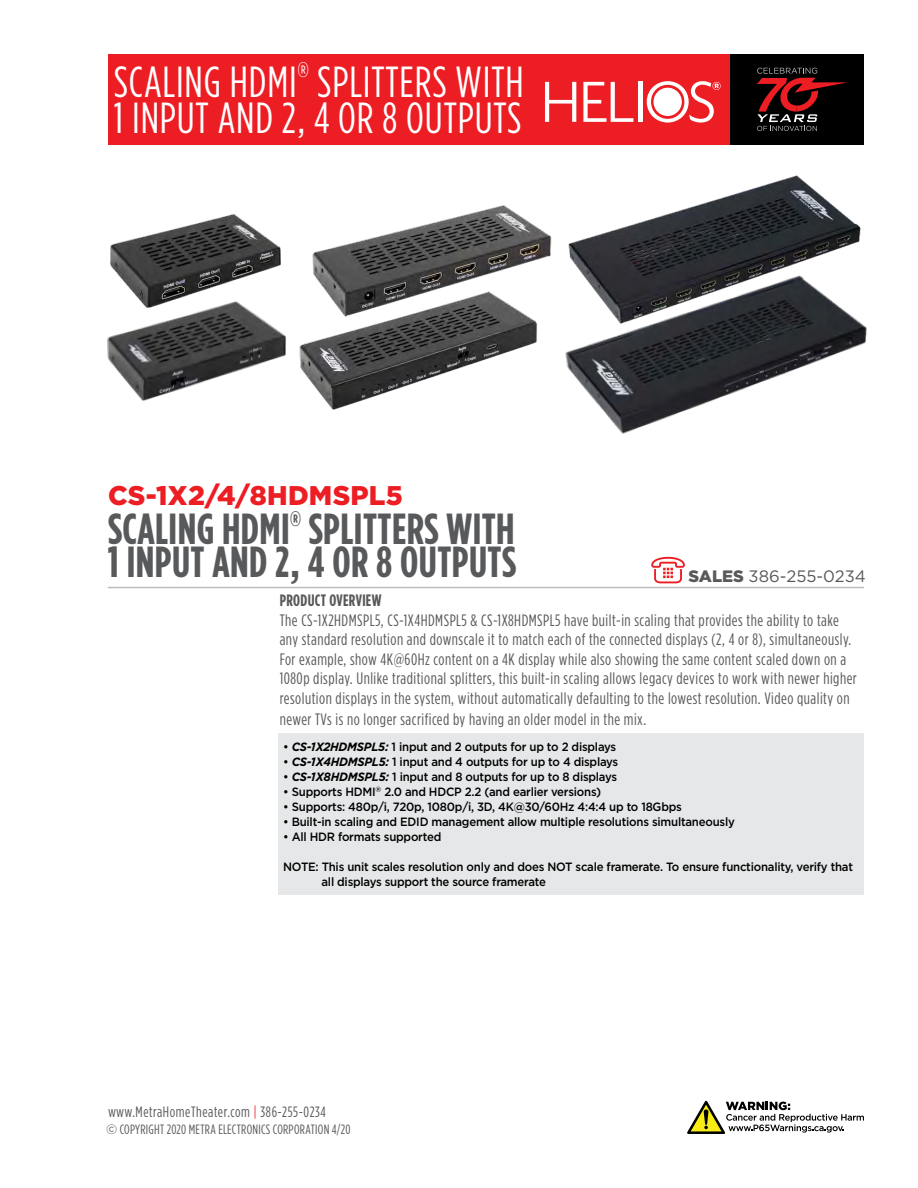
<style>
.page{position:relative;width:918px;height:1188px;background:#fff}
.page>*{position:absolute;margin:0;border:0;box-sizing:border-box;transform-origin:0 0}
.t1{font:43.5px/36px "Gotham Condensed";letter-spacing:.02em;color:#fff}
.t2{font:700 43.5px/33px "Gotham Condensed";letter-spacing:.01em;color:#58595b}
.t3{font:900 27px "Gotham";letter-spacing:.01em;color:#ed1d24}
.t4{font:16.5px/19.5px "Gotham Condensed";letter-spacing:.03em;color:#58595b}
.t5{font:16.5px "Gotham";color:#58595b}
.t6{font:700 16.5px "Gotham Condensed";letter-spacing:.02em;color:#58595b}
.t7{font:15px "Gotham Condensed";letter-spacing:.04em;color:#58595b}
.t8{font:13.5px "Gotham Condensed";letter-spacing:.02em;color:#58595b}
.t9{font:500 12px/15px "Gotham";letter-spacing:-.02em;color:#000;scale:.95 1}
.s1{font-weight:900}
.s2{font-weight:700;font-style:italic}
.s3{color:#ed1d24}
.s4{font-family:"Gotham"}
</style>
<div class="page">
<div style="left:108px;top:54px;width:756px;height:91px;background:#ed1d24"></div>
<div style="left:730px;top:54px;width:134px;height:91px;background:#000"></div>
<svg style="left:756px;top:68px;width:91px;height:63px"></svg>
<hr style="left:108px;top:587px;width:756px;height:1px;background:#babcbe">
<svg style="left:651px;top:557px;width:34px;height:26px"></svg>
<svg style="left:545px;top:82px;width:31px;height:40px"></svg>
<svg style="left:583px;top:82px;width:50px;height:40px"></svg>
<hr style="left:638px;top:82px;width:4px;height:40px;background:#fff">
<svg style="left:647px;top:81px;width:74px;height:42px"></svg>
<div style="left:279px;top:733px;width:585px;height:162px;background:#e6e7e8"></div>
<svg style="left:687px;top:1101px;width:177px;height:33px"></svg>
<img style="left:299px;top:205px;width:253px;height:205px">
<img style="left:110px;top:214px;width:171px;height:85px">
<img style="left:107px;top:299px;width:179px;height:102px">
<img style="left:568px;top:175px;width:293px;height:95px">
<img style="left:550px;top:270px;width:317px;height:164px">
<h1 class="t1" style="left:114px;top:63px;width:411px">SCALING HDMI<sup>®</sup> SPLITTERS WITH<br>1 INPUT AND 2, 4 OR 8 OUTPUTS</h1>
<h2 class="t3" style="left:108px;top:480px;width:296px">CS-1X2/4/8HDMSPL5</h2>
<h1 class="t2" style="left:108px;top:511px;width:410px">SCALING HDMI<sup>®</sup> SPLITTERS WITH<br>1 INPUT AND 2, 4 OR 8 OUTPUTS</h1>
<p class="t5" style="left:688px;top:567px;width:179px"><span class="s1">SALES</span> 386-255-0234</p>
<p class="t6" style="left:280px;top:591px;width:103px">PRODUCT OVERVIEW</p>
<p class="t4" style="left:280px;top:610px;width:579px">The CS-1X2HDMSPL5, CS-1X4HDMSPL5 &amp; CS-1X8HDMSPL5 have built-in scaling that provides the ability to take any standard resolution and downscale it to match each of the connected displays (2, 4 or 8), simultaneously.<br>For example, show 4K@60Hz content on a 4K display while also showing the same content scaled down on a 1080p display. Unlike traditional splitters, this built-in scaling allows legacy devices to work with newer higher resolution displays in the system, without automatically defaulting to the lowest resolution. Video quality on</p>
<p class="t4" style="left:280px;top:709px;width:368px">newer TVs is no longer sacrificed by having an older model in the mix.</p>
<p class="t9" style="left:283px;top:739px;width:352px">• <span class="s2">CS-1X2HDMSPL5:</span> 1 input and 2 outputs for up to 2 displays</p>
<p class="t9" style="left:283px;top:754px;width:354px">• <span class="s2">CS-1X4HDMSPL5:</span> 1 input and 4 outputs for up to 4 displays</p>
<p class="t9" style="left:283px;top:769px;width:353px">• <span class="s2">CS-1X8HDMSPL5:</span> 1 input and 8 outputs for up to 8 displays</p>
<p class="t9" style="left:283px;top:784px;width:336px">• Supports HDMI<sup>®</sup> 2.0 and HDCP 2.2 (and earlier versions)</p>
<p class="t9" style="left:283px;top:799px;width:421px">• Supports: 480p/i, 720p, 1080p/i, 3D, 4K@30/60Hz 4:4:4 up to 18Gbps</p>
<p class="t9" style="left:283px;top:814px;width:477px">• Built-in scaling and EDID management allow multiple resolutions simultaneously</p>
<p class="t9" style="left:283px;top:829px;width:168px">• All HDR formats supported</p>
<p class="t9" style="left:322px;top:859px;width:561px;text-indent:-38px">NOTE: This unit scales resolution only and does NOT scale framerate. To ensure functionality, verify that all displays support the source framerate</p>
<p class="t7" style="left:108px;top:1103px;width:219px">www.MetraHomeTheater.com <span class="s3">|</span> 386-255-0234</p>
<p class="t8" style="left:106px;top:1122px;width:246px"><span class="s4">©</span> COPYRIGHT 2020 METRA ELECTRONICS CORPORATION 4/20</p>
</div>
